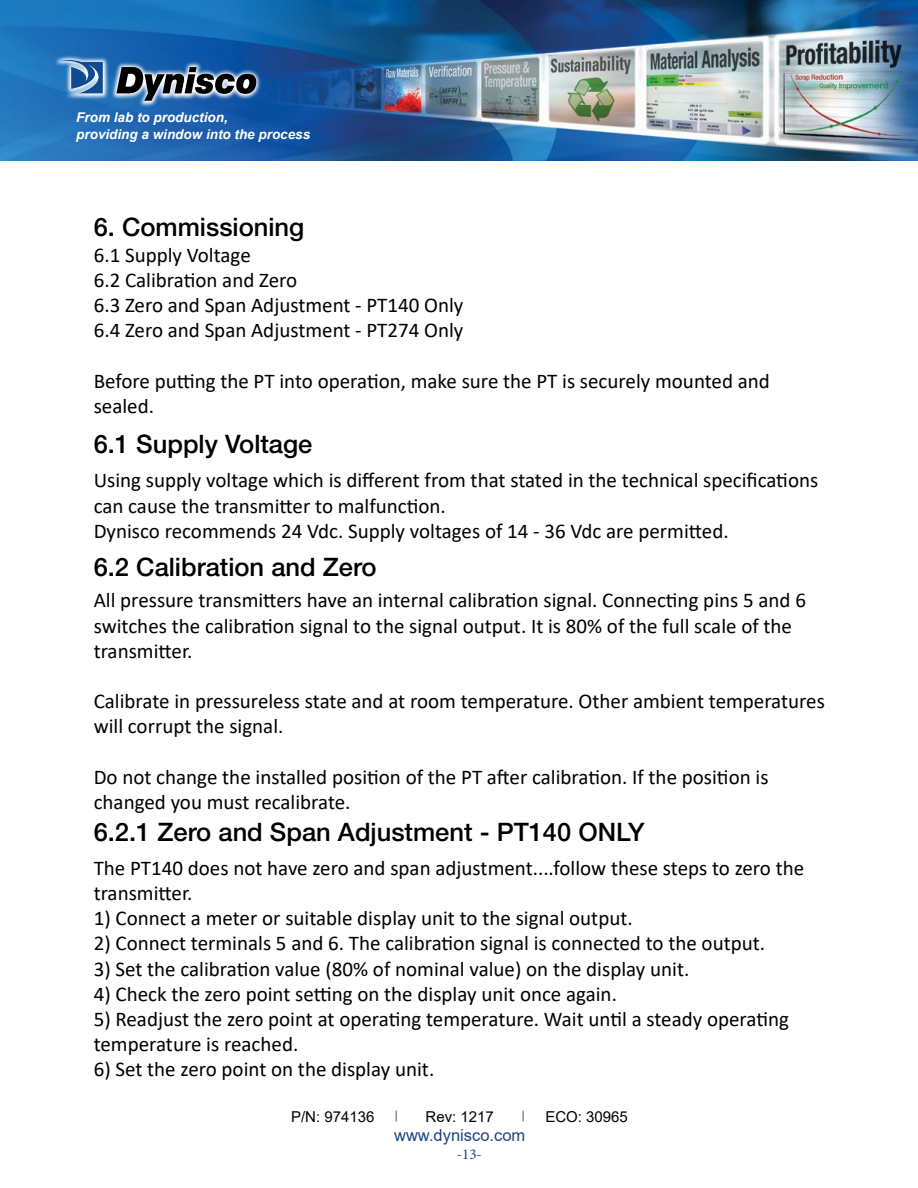
<style>
.page{position:relative;width:918px;height:1188px;background:#fff}
.page>*{position:absolute;margin:0;border:0;box-sizing:border-box;transform-origin:0 0}
.t1{font:500 25.5px "Helvetica Neue LT Std";color:#000}
.t2{font:21px/25.2px "Calibri";color:#000}
.t3{font:16.5px "Arial";color:#1e4384}
.t4{font:15px "Arial";color:#000}
.t5{font:15px "Minion Pro";color:#1e4384}
.t6{font:italic 700 13.5px/17.1px "Arial";color:#fff}
</style>
<div class="page">
<svg style="left:522px;top:1111px;width:2px;height:11px"></svg>
<img style="left:0;top:0;width:918px;height:161px">
<p class="t6" style="left:76px;top:109px;width:236px">From lab to production,<br>providing a window into the process</p>
<p class="t1" style="left:94px;top:211px;width:212px">6. Commissioning</p>
<p class="t2" style="left:94px;top:242px;width:371px">6.1 Supply Voltage<br>6.2 Calibration and Zero<br>6.3 Zero and Span Adjustment - PT140 Only<br>6.4 Zero and Span Adjustment - PT274 Only</p>
<p class="t2" style="left:94px;top:368px;width:678px">Before putting the PT into operation, make sure the PT is securely mounted and sealed.</p>
<p class="t1" style="left:94px;top:428px;width:220px">6.1 Supply Voltage</p>
<p class="t2" style="left:94px;top:467px;width:726px">Using supply voltage which is different from that stated in the technical specifications can cause the transmitter to malfunction.<br>Dynisco recommends 24 Vdc. Supply voltages of 14 - 36 Vdc are permitted.</p>
<p class="t1" style="left:94px;top:552px;width:284px">6.2 Calibration and Zero</p>
<p class="t2" style="left:94px;top:587px;width:714px">All pressure transmitters have an internal calibration signal. Connecting pins 5 and 6 switches the calibration signal to the signal output. It is 80% of the full scale of the transmitter.</p>
<p class="t2" style="left:94px;top:688px;width:733px">Calibrate in pressureless state and at room temperature. Other ambient temperatures will corrupt the signal.</p>
<p class="t2" style="left:94px;top:764px;width:676px">Do not change the installed position of the PT after calibration. If the position is changed you must recalibrate.</p>
<p class="t1" style="left:94px;top:817px;width:552px">6.2.1 Zero and Span Adjustment - PT140 ONLY</p>
<p class="t2" style="left:94px;top:855px;width:712px">The PT140 does not have zero and span adjustment....follow these steps to zero the transmitter.</p>
<p class="t2" style="left:94px;top:905px;width:541px">1) Connect a meter or suitable display unit to the signal output.</p>
<p class="t2" style="left:94px;top:930px;width:673px">2) Connect terminals 5 and 6. The calibration signal is connected to the output.</p>
<p class="t2" style="left:94px;top:955px;width:597px">3) Set the calibration value (80% of nominal value) on the display unit.</p>
<p class="t2" style="left:94px;top:981px;width:525px">4) Check the zero point setting on the display unit once again.</p>
<p class="t2" style="left:94px;top:1006px;width:697px">5) Readjust the zero point at operating temperature. Wait until a steady operating temperature is reached.</p>
<p class="t2" style="left:94px;top:1056px;width:342px">6) Set the zero point on the display unit.</p>
<p class="t4" style="left:291px;top:1106px;width:85px">P/N: 974136</p>
<p class="t4" style="left:426px;top:1106px;width:70px">Rev: 1217</p>
<p class="t4" style="left:545px;top:1106px;width:84px">ECO: 30965</p>
<p class="t3" style="left:394px;top:1124px;width:133px">www.dynisco.com</p>
<p class="t5" style="left:457px;top:1145px;width:27px">-13-</p>
</div>
